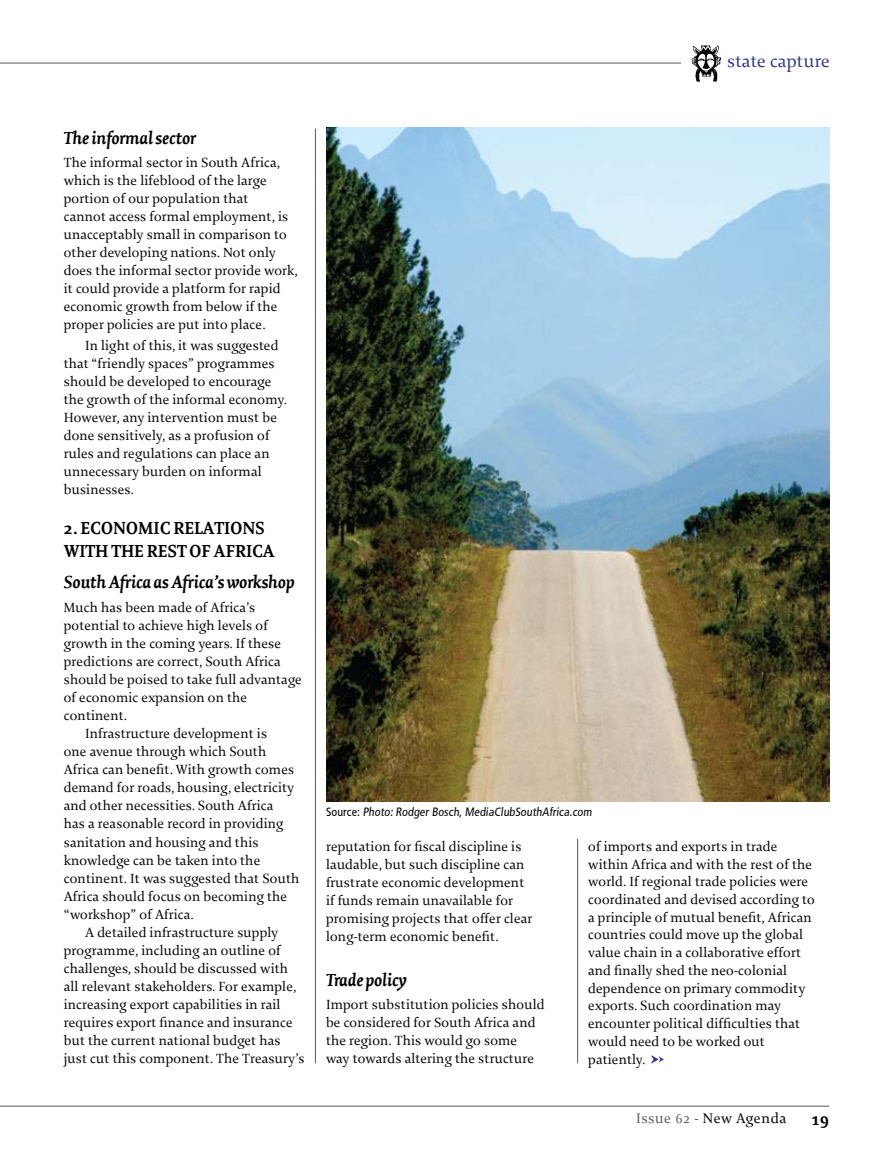
<style>
.page{position:relative;width:893px;height:1170px;background:#fff}
.page>*{position:absolute;margin:0;border:0;box-sizing:border-box;transform-origin:0 0}
.t1{font:italic 700 18.75px "Enigma";letter-spacing:-.01em;color:#000}
.t2{font:700 18.75px/22.5px "Enigma";letter-spacing:-.01em;color:#000}
.t3{font:18.75px "Enigma";letter-spacing:.01em;color:#2f348e}
.t4{font:15px "Enigma";letter-spacing:.04em;color:#000}
.t5{font:14.25px/18px "Enigma";letter-spacing:.01em;color:#000}
.t6{font:condensed 12px "Frutiger";letter-spacing:.01em;color:#000}
.s1{color:#58595b}
</style>
<div class="page">
<hr style="left:0;top:1105px;width:829px;height:1px;background:#58595b">
<hr style="left:0;top:63px;width:829px;height:1px;background:#58595b">
<img style="left:326px;top:128px;width:503px;height:673px">
<svg style="left:651px;top:1055px;width:13px;height:8px"></svg>
<hr style="left:577px;top:838px;width:1px;height:225px;background:#58595b">
<hr style="left:315px;top:128px;width:1px;height:935px;background:#58595b">
<div style="left:681px;top:51px;width:206px;height:20px;background:#fff"></div>
<img style="left:692px;top:46px;width:28px;height:35px">
<h1 class="t3" style="left:727px;top:51px;width:104px">state capture</h1>
<h1 class="t1" style="left:64px;top:128px;width:134px">The informal sector</h1>
<p class="t5" style="left:64px;top:154px;width:235px">The informal sector in South Africa, which is the lifeblood of the large portion of our population that<br>cannot access formal employment, is unacceptably small in comparison to other developing nations. Not only does the informal sector provide work, it could provide a platform for rapid economic growth from below if the proper policies are put into place.</p>
<p class="t5" style="left:64px;top:337px;width:225px;text-indent:21px">In light of this, it was suggested that “friendly spaces” programmes should be developed to encourage the growth of the informal economy.<br>However, any intervention must be done sensitively, as a profusion of rules and regulations can place an unnecessary burden on informal businesses.</p>
<h1 class="t2" style="left:64px;top:517px;width:213px">2. ECONOMIC RELATIONS<br>WITH THE REST OF AFRICA</h1>
<h1 class="t1" style="left:64px;top:571px;width:232px">South Africa as Africa’s workshop</h1>
<p class="t5" style="left:64px;top:599px;width:193px">Much has been made of Africa’s</p>
<p class="t5" style="left:64px;top:617px;width:206px">potential to achieve high levels of</p>
<p class="t5" style="left:64px;top:635px;width:219px">growth in the coming years. If these</p>
<p class="t5" style="left:64px;top:653px;width:219px">predictions are correct, South Africa</p>
<p class="t5" style="left:64px;top:671px;width:239px">should be poised to take full advantage</p>
<p class="t5" style="left:64px;top:689px;width:185px">of economic expansion on the</p>
<p class="t5" style="left:64px;top:707px;width:65px">continent.</p>
<p class="t5" style="left:85px;top:725px;width:184px">Infrastructure development is</p>
<p class="t5" style="left:64px;top:743px;width:204px">one avenue through which South</p>
<p class="t5" style="left:64px;top:761px;width:232px">Africa can benefit. With growth comes</p>
<p class="t5" style="left:64px;top:779px;width:232px">demand for roads, housing, electricity</p>
<p class="t5" style="left:64px;top:797px;width:211px">and other necessities. South Africa</p>
<p class="t5" style="left:64px;top:815px;width:221px">has a reasonable record in providing</p>
<p class="t5" style="left:64px;top:833px;width:196px">sanitation and housing and this</p>
<p class="t5" style="left:64px;top:851px;width:198px">knowledge can be taken into the</p>
<p class="t5" style="left:64px;top:869px;width:237px">continent. It was suggested that South</p>
<p class="t5" style="left:64px;top:887px;width:225px">Africa should focus on becoming the</p>
<p class="t5" style="left:64px;top:905px;width:132px">“workshop” of Africa.</p>
<p class="t5" style="left:85px;top:923px;width:195px">A detailed infrastructure supply</p>
<p class="t5" style="left:64px;top:941px;width:218px">programme, including an outline of</p>
<p class="t5" style="left:64px;top:959px;width:226px">challenges, should be discussed with</p>
<p class="t5" style="left:64px;top:977px;width:234px">all relevant stakeholders. For example,</p>
<p class="t5" style="left:64px;top:995px;width:218px">increasing export capabilities in rail</p>
<p class="t5" style="left:64px;top:1013px;width:230px">requires export finance and insurance</p>
<p class="t5" style="left:64px;top:1031px;width:218px">but the current national budget has</p>
<p class="t5" style="left:64px;top:1049px;width:242px">just cut this component. The Treasury’s</p>
<p class="t6" style="left:326px;top:804px;width:269px">Source: Photo: Rodger Bosch, MediaClubSouthAfrica.com</p>
<p class="t5" style="left:326px;top:837px;width:208px">reputation for fiscal discipline is laudable, but such discipline can frustrate economic development if funds remain unavailable for promising projects that offer clear long-term economic benefit.</p>
<h1 class="t1" style="left:326px;top:969px;width:82px">Trade policy</h1>
<p class="t5" style="left:326px;top:996px;width:220px">Import substitution policies should be considered for South Africa and the region. This would go some<br>way towards altering the structure</p>
<p class="t5" style="left:588px;top:837px;width:228px">of imports and exports in trade within Africa and with the rest of the world. If regional trade policies were coordinated and devised according to a principle of mutual benefit, African countries could move up the global value chain in a collaborative effort and finally shed the neo-colonial dependence on primary commodity exports. Such coordination may encounter political difficulties that would need to be worked out patiently.</p>
<p class="t4" style="left:636px;top:1109px;width:152px"><span class="s1">Issue 62 -</span> New Agenda</p>
<h1 class="t2" style="left:812px;top:1107px;width:19px">19</h1>
</div>
